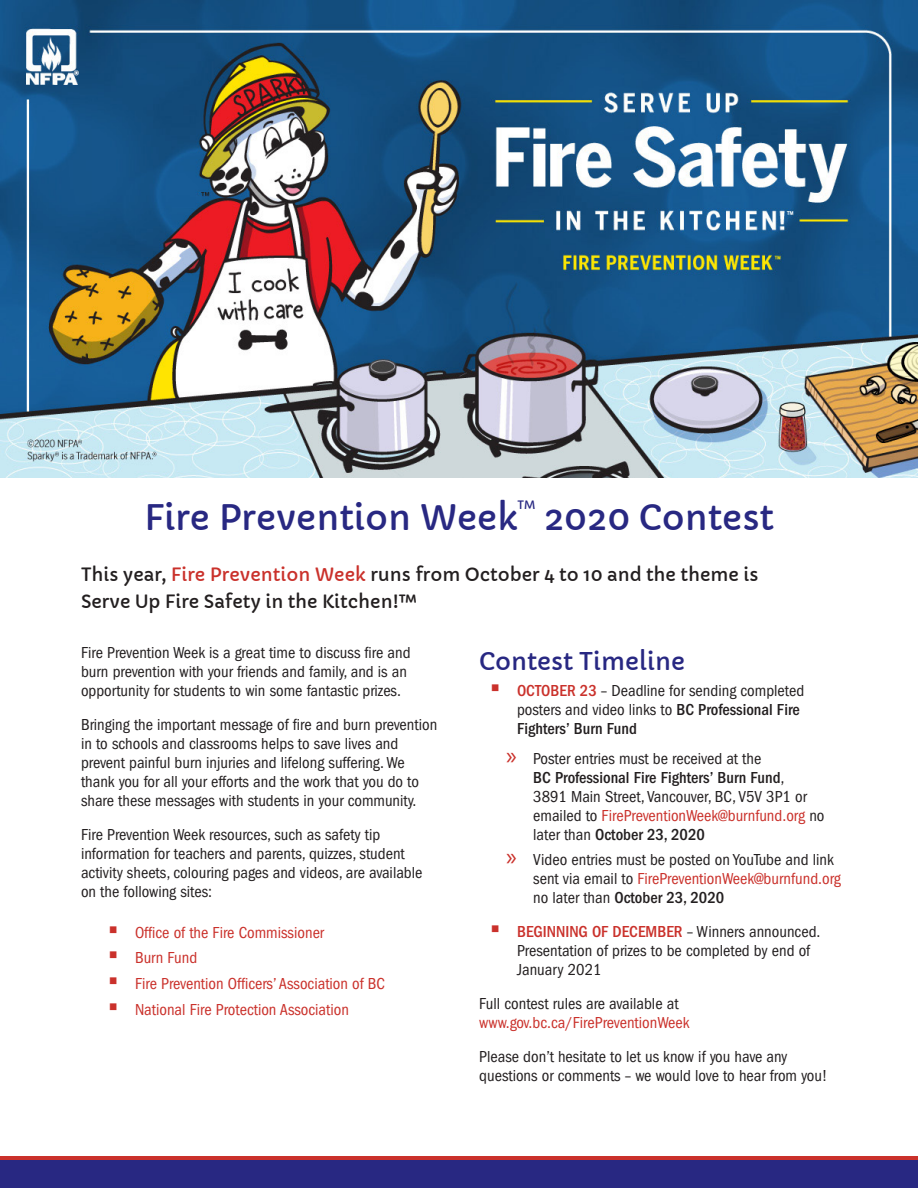
<style>
.page{position:relative;width:918px;height:1188px;background:#fff}
.page>*{position:absolute;margin:0;border:0;box-sizing:border-box;transform-origin:0 0}
.t1{font:34.5px "Capriola";color:#282882}
.Subheads{font:24px "Capriola";color:#282882}
.Body_Text{font:18px/27px "Capriola";color:#231f20}
.Body_Text-2{font:condensed 16.5px/19px "ITC Franklin Gothic Std";color:#231f20}
.Body_Text-3{font:condensed 16.5px/19px "ITC Franklin Gothic Std";color:#ca312b}
.t2{font:11.4px "Capriola";color:#282882}
.s1{color:#ca312b}
.s2{font-weight:500;color:#ca312b}
.s3{font-weight:500}
.s4{font-family:"Myriad Pro";font-stretch:normal;font-size:25.5px;color:#ca312b}
.s5{color:#231f20}
</style>
<div class="page">
<div style="left:0;top:1159px;width:918px;height:29px;background:#282882"></div>
<hr style="left:0;top:1156px;width:918px;height:3px;background:#ca312b">
<img style="left:0;top:0;width:918px;height:477px">
<p class="t1" style="left:144px;top:497px;width:375px">Fire Prevention Week</p>
<p class="t2" style="left:518px;top:498px;width:19px">TM</p>
<p class="t1" style="left:544px;top:497px;width:231px">2020 Contest</p>
<p class="Body_Text" style="left:81px;top:561px;width:679px">This year, <span class="s1">Fire Prevention Week</span> runs from October 4 to 10 and the theme is<br>Serve Up Fire Safety in the Kitchen!™</p>
<p class="Body_Text-2" style="left:81px;top:643px;width:331px">Fire Prevention Week is a great time to discuss fire and burn prevention with your friends and family, and is an opportunity for students to win some fantastic prizes.</p>
<p class="Body_Text-2" style="left:81px;top:715px;width:358px">Bringing the important message of fire and burn prevention in to schools and classrooms helps to save lives and prevent painful burn injuries and lifelong suffering. We thank you for all your efforts and the work that you do to share these messages with students in your community.</p>
<p class="Body_Text-2" style="left:81px;top:825px;width:343px">Fire Prevention Week resources, such as safety tip information for teachers and parents, quizzes, student activity sheets, colouring pages and videos, are available on the following sites:</p>
<p class="Body_Text-3" style="left:108px;top:923px;width:218px">▪ Office of the Fire Commissioner</p>
<p class="Body_Text-3" style="left:108px;top:949px;width:91px">▪ Burn Fund</p>
<p class="Body_Text-3" style="left:108px;top:974px;width:279px">▪ Fire Prevention Officers’ Association of BC</p>
<p class="Body_Text-3" style="left:108px;top:1000px;width:242px">▪ National Fire Protection Association</p>
<p class="Subheads" style="left:479px;top:647px;width:207px">Contest Timeline</p>
<p class="Body_Text-2" style="left:517px;top:681px;width:289px;text-indent:-27px"><span class="s1">▪</span> <span class="s2">OCTOBER 23</span> – Deadline for sending completed posters and video links to <span class="s3">BC Professional Fire<br>Fighters’ Burn Fund</span></p>
<p class="Body_Text-2" style="left:533px;top:749px;width:293px;text-indent:-27px"><span class="s4">»</span> Poster entries must be received at the<br><span class="s3">BC Professional Fire Fighters’ Burn Fund</span>,<br>3891 Main Street, Vancouver, BC, V5V 3P1 or emailed to <span class="s1">FirePreventionWeek@burnfund.org</span> no later than <span class="s3">October 23, 2020</span></p>
<p class="Body_Text-2" style="left:533px;top:850px;width:309px;text-indent:-27px"><span class="s4">»</span> Video entries must be posted on YouTube and link sent via email to <span class="s1">FirePreventionWeek@burnfund.org </span>no later than <span class="s3">October 23, 2020</span></p>
<p class="Body_Text-2" style="left:517px;top:922px;width:305px;text-indent:-27px"><span class="s1">▪</span> <span class="s2">BEGINNING OF DECEMBER</span> – Winners announced.<br>Presentation of prizes to be completed by end of<br>January 2021</p>
<p class="Body_Text-3" style="left:479px;top:994px;width:212px"><span class="s5">Full contest rules are available at </span>www.gov.bc.ca/FirePreventionWeek</p>
<p class="Body_Text-2" style="left:479px;top:1047px;width:350px">Please don’t hesitate to let us know if you have any questions or comments – we would love to hear from you!</p>
</div>
